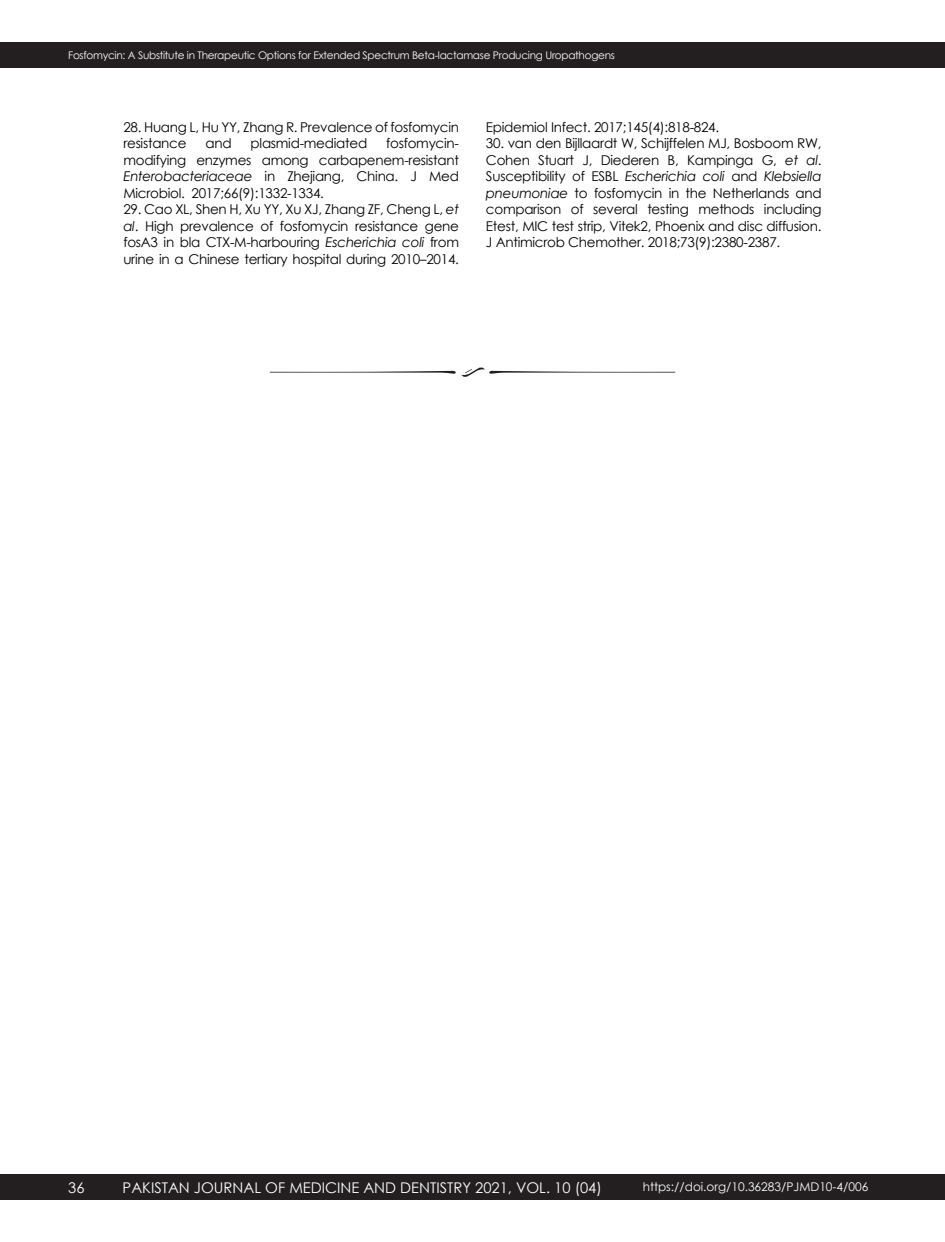
<style>
.page{position:relative;width:945px;height:1242px;background:#fff}
.page>*{position:absolute;margin:0;border:0;box-sizing:border-box;transform-origin:0 0}
.t1{font:14.7px "Century Gothic";color:#fff}
.t2{font:13.5px/16.5px "Century Gothic";letter-spacing:-.02em;color:#000;text-align:justify}
.t3{font:12px "Century Gothic";color:#fff}
.t4{font:10.5px "Century Gothic";letter-spacing:-.025em;color:#fff}
.s1{font-style:italic}
</style>
<div class="page">
<div style="left:0;top:1174px;width:945px;height:26px;background:#231f20"></div>
<div style="left:0;top:42px;width:945px;height:26px;background:#231f20"></div>
<svg style="left:270px;top:368px;width:405px;height:9px"></svg>
<p class="t4" style="left:68px;top:48px;width:548px">Fosfomycin: A Substitute in Therapeutic Options for Extended Spectrum Beta-lactamase Producing Uropathogens</p>
<p class="t2" style="left:123px;top:118px;width:337px">28. Huang L, Hu YY, Zhang R. Prevalence of fosfomycin resistance</p>
<p class="t2" style="left:123px;top:135px;width:337px;text-indent:263px">fosfomycin&shy;modifying enzymes among carbapenem-resistant <span class="s1">Enterobacteriaceae</span> in Zhejiang, China. J Med Microbiol. 2017;66(9):1332-1334.</p>
<p class="t2" style="left:123px;top:200px;width:337px">29. Cao XL, Shen H, Xu YY, Xu XJ, Zhang ZF, Cheng L, <span class="s1">et al</span>. High prevalence of fosfomycin resistance gene fosA3 in bla CTX-M-harbouring <span class="s1">Escherichia coli</span> from urine in a Chinese tertiary hospital during 2010–2014.</p>
<p class="t2" style="left:205px;top:135px;width:28px">and</p>
<p class="t2" style="left:251px;top:135px;width:118px">plasmid-mediated</p>
<p class="t2" style="left:486px;top:118px;width:235px">Epidemiol Infect. 2017;145(4):818-824.</p>
<p class="t2" style="left:486px;top:134px;width:337px">30. van den Bijllaardt W, Schijffelen MJ, Bosboom RW, Cohen Stuart J, Diederen B, Kampinga G, <span class="s1">et al</span>.<br>Susceptibility of ESBL <span class="s1">Escherichia coli</span> and <span class="s1">Klebsiella pneumoniae</span> to fosfomycin in the Netherlands and comparison of several testing methods including Etest, MIC test strip, Vitek2, Phoenix and disc diffusion.<br>J Antimicrob Chemother. 2018;73(9):2380-2387.</p>
<p class="t1" style="left:68px;top:1178px;width:18px">36</p>
<p class="t1" style="left:112px;top:1178px;width:473px">PAKISTAN JOURNAL OF MEDICINE AND DENTISTRY 2019, VOL. 8 ( 3)</p>
<p class="t1" style="left:123px;top:1178px;width:481px">PAKISTAN JOURNAL OF MEDICINE AND DENTISTRY 2021, VOL. 10 (04)</p>
<p class="t3" style="left:643px;top:1179px;width:227px">https://doi.org/10.36283/PJMD10-4/006</p>
</div>
